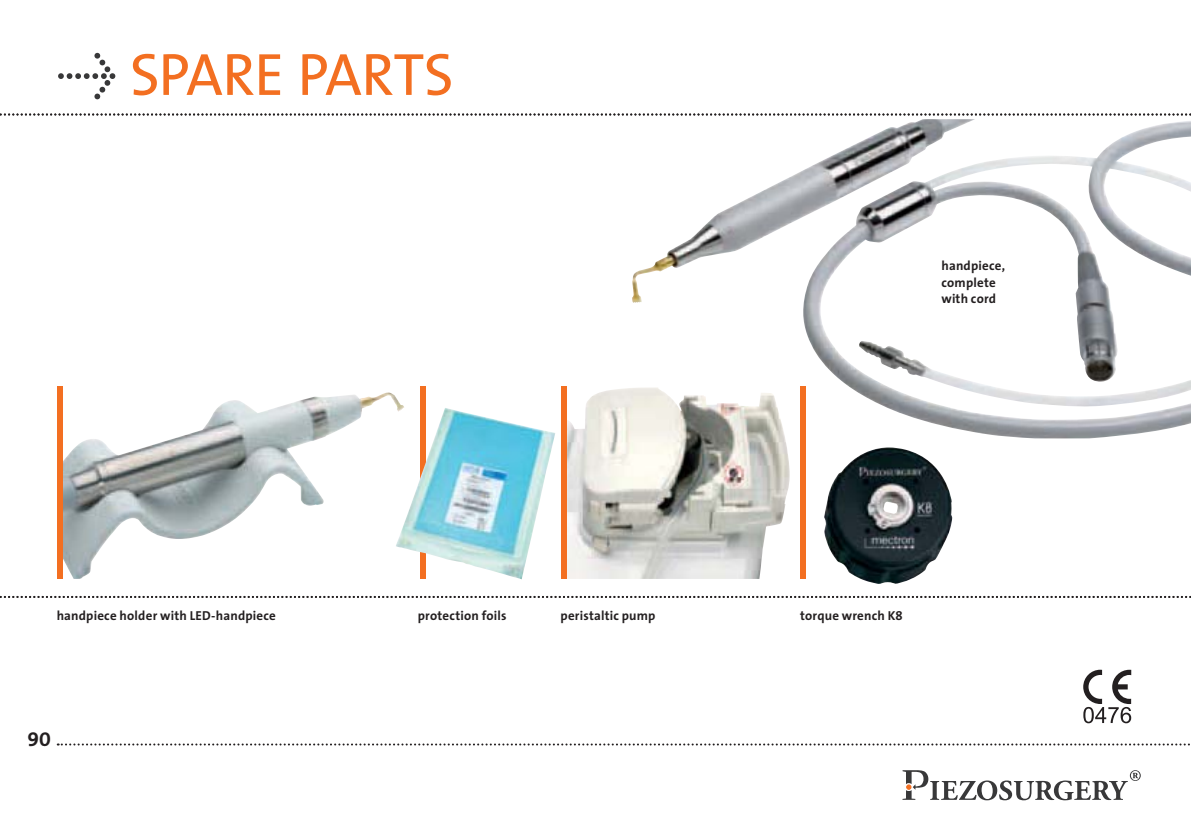
<style>
.page{position:relative;width:1191px;height:840px;background:#fff}
.page>*{position:absolute;margin:0;border:0;box-sizing:border-box;transform-origin:0 0}
.t1{font:60px "The Sans Caps";letter-spacing:-.02em;color:#f36f21}
.t2{font:20px "The Sans Bold Caps";color:#231f20}
.t3{font:700 13px/16px "The Sans";letter-spacing:.015em;color:#231f20}
.s1{font-family:"The Sans Expert";color:#383839}
.s2{font-family:"The Sans Bold Caps";font-weight:400}
</style>
<div class="page">
<svg style="left:58px;top:743px;width:1132px;height:2px"></svg>
<svg style="left:902px;top:770px;width:238px;height:29px"></svg>
<svg style="left:0;top:595px;width:1191px;height:2px"></svg>
<svg style="left:0;top:113px;width:1191px;height:2px"></svg>
<img style="left:62px;top:392px;width:326px;height:186px">
<img style="left:632px;top:119px;width:559px;height:319px">
<div style="left:57px;top:386px;width:5px;height:192px;background:#f36f21"></div>
<div style="left:420px;top:386px;width:5px;height:192px;background:#f36f21"></div>
<div style="left:561px;top:386px;width:6px;height:192px;background:#f36f21"></div>
<div style="left:799px;top:386px;width:6px;height:192px;background:#f36f21"></div>
<img style="left:567px;top:387px;width:223px;height:191px">
<img style="left:824px;top:447px;width:128px;height:136px">
<svg style="left:1083px;top:669px;width:48px;height:54px"></svg>
<img style="left:396px;top:407px;width:159px;height:172px">
<h1 class="t1" style="left:57px;top:54px;width:399px"><span class="s1">Û</span> SPARE PARTS</h1>
<p class="t3" style="left:941px;top:259px;width:65px">handpiece, complete with cord</p>
<p class="t3" style="left:57px;top:607px;width:221px">handpiece holder with LED-handpiece</p>
<p class="t3" style="left:418px;top:607px;width:90px">protection foils</p>
<p class="t3" style="left:560px;top:607px;width:96px">peristaltic pump</p>
<p class="t3" style="left:800px;top:607px;width:104px">torque wrench K<span class="s2">8</span></p>
<h2 class="t2" style="left:28px;top:721px;width:25px">90</h2>
</div>
